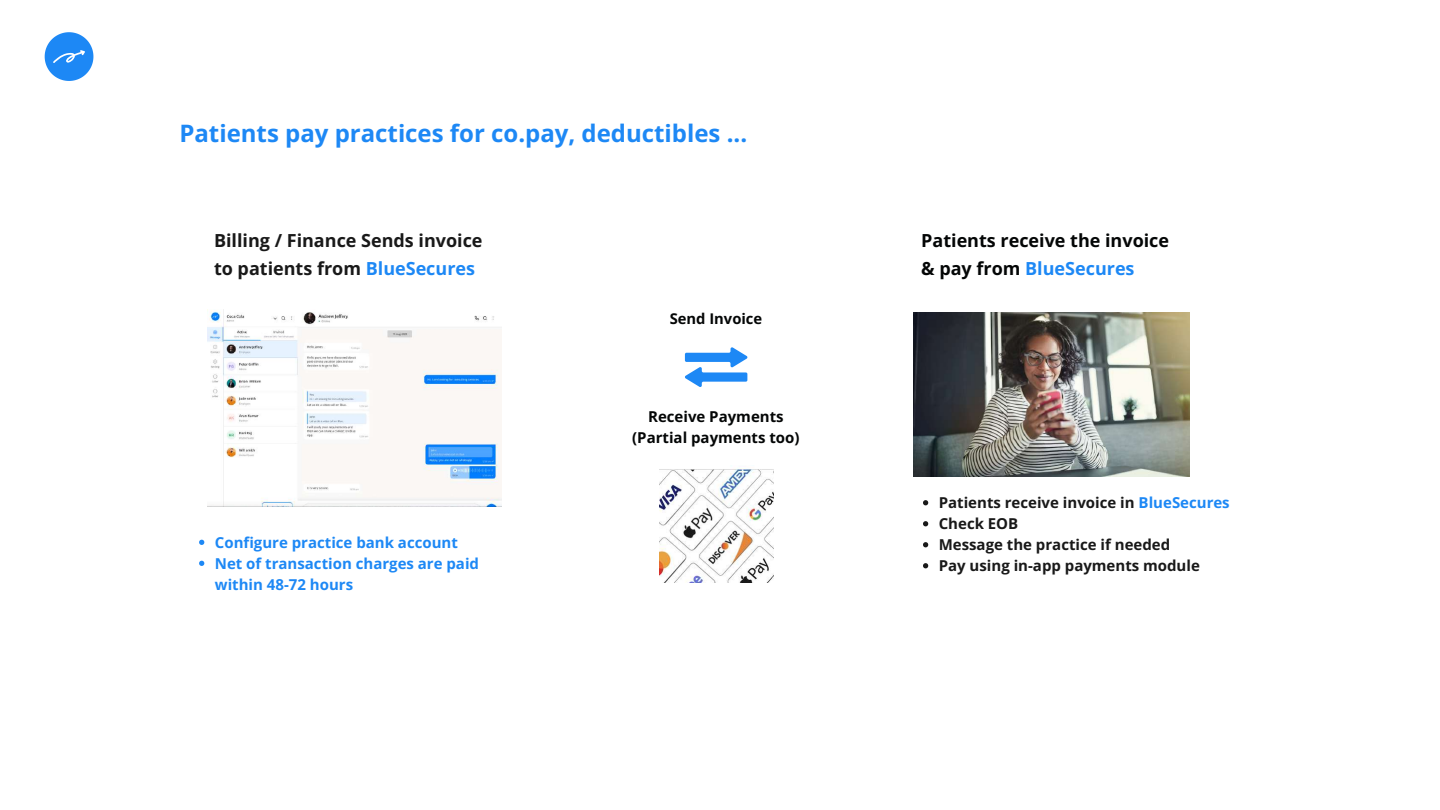
<style>
.page{position:relative;width:1440px;height:810px;background:#fff}
.page>*{position:absolute;margin:0;border:0;box-sizing:border-box;transform-origin:0 0}
.t1{font:700 24px "Open Sans";color:#1d88f5}
.t2{font:700 18px/28.5px "Open Sans";color:#191919}
.t3{font:700 18px/28.5px "Open Sans";color:#040606}
.t4{font:700 15px/21px "Open Sans";color:#191919}
.t5{font:700 15px/21px "Open Sans";color:#1d88f5}
.t6{font:700 15px/21px "Open Sans";color:#040606;text-align:center}
.t7{font:700 14.8px "Open Sans";color:#040606}
.s1{color:#1d88f5}
</style>
<div class="page">
<svg style="left:45px;top:32px;width:48px;height:49px"></svg>
<img style="left:208px;top:309px;width:294px;height:198px">
<svg style="left:685px;top:347px;width:63px;height:40px"></svg>
<img style="left:913px;top:312px;width:276px;height:165px">
<svg style="left:199px;top:540px;width:5px;height:5px"></svg>
<svg style="left:199px;top:561px;width:5px;height:5px"></svg>
<svg style="left:923px;top:500px;width:5px;height:5px"></svg>
<svg style="left:923px;top:521px;width:5px;height:5px"></svg>
<svg style="left:923px;top:542px;width:5px;height:5px"></svg>
<svg style="left:923px;top:563px;width:5px;height:5px"></svg>
<img style="left:659px;top:468px;width:114px;height:114px">
<h1 class="t1" style="left:179px;top:117px;width:569px">Patients pay practices for co.pay, deductibles ...</h1>
<p class="t2" style="left:214px;top:226px;width:270px">Billing / Finance Sends invoice to patients from <span class="s1">BlueSecures</span></p>
<p class="t5" style="left:215px;top:532px;width:266px">Configure practice bank account<br>Net of transaction charges are paid within 48-72 hours</p>
<p class="t7" style="left:670px;top:308px;width:94px">Send Invoice</p>
<p class="t6" style="left:632px;top:406px;width:169px">Receive Payments (Partial payments too)</p>
<p class="t3" style="left:921px;top:226px;width:249px">Patients receive the invoice &amp; pay from <span class="s1">BlueSecures</span></p>
<p class="t4" style="left:939px;top:492px;width:293px">Patients receive invoice in <span class="s1">BlueSecures<br></span>Check EOB<br>Message the practice if needed<br>Pay using in-app payments module</p>
</div>
